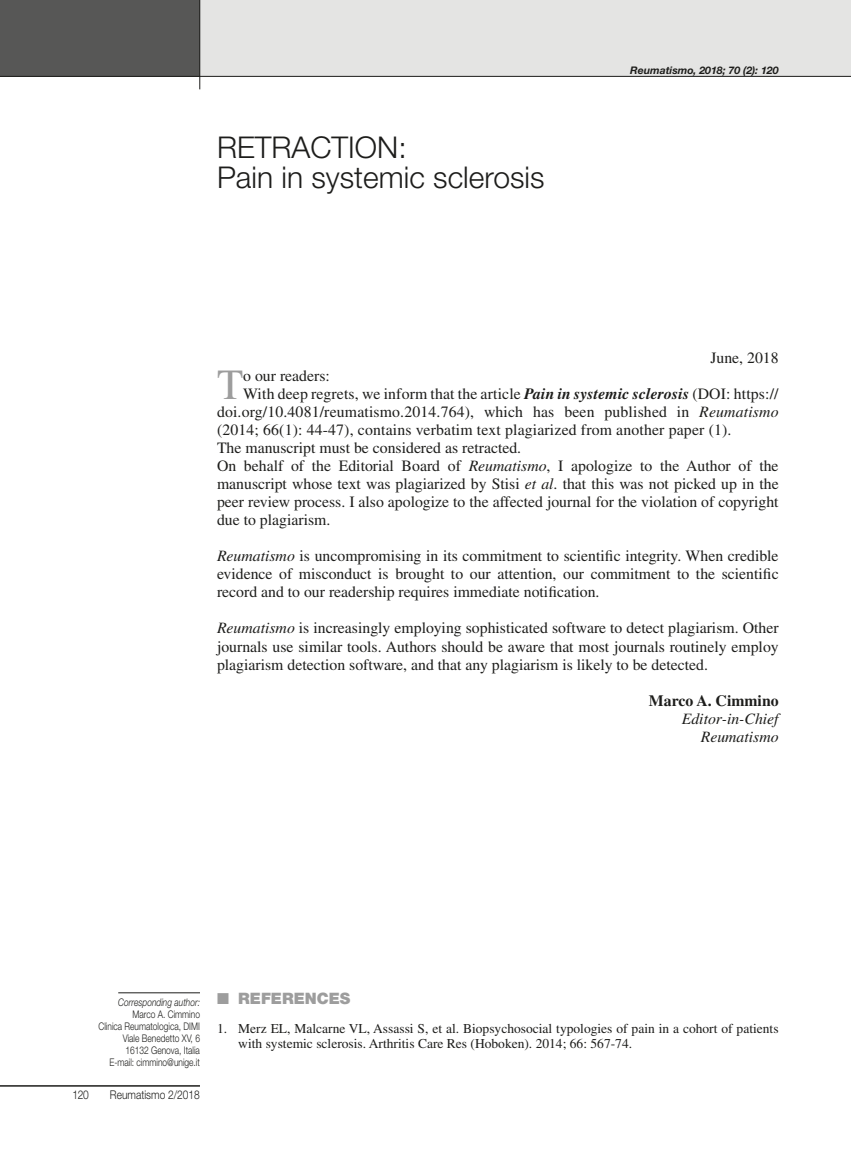
<style>
.page{position:relative;width:851px;height:1149px;background:#fff}
.page>*{position:absolute;margin:0;border:0;box-sizing:border-box;transform-origin:0 0}
.t1{font:42.9px "Times LT Std";color:#9d9d9d}
.t2{font:300 30px/30px "Helvetica Neue LT Std";color:#1d1d1b}
.t3{font:15.75px/18px "Times LT Std";color:#1d1d1b;text-align:justify}
.t4{font:italic 15.75px/18px "Times LT Std";color:#1d1d1b;text-align:right}
.t5{font:700 15.75px "Times LT Std";color:#1d1d1b}
.t6{font:900 15.75px "Helvetica Neue LT Std";color:#9d9d9d}
.t7{font:13.5px/15.3px "Times LT Std";color:#1d1d1b}
.t8{font:300 12px "Helvetica Neue LT Std";color:#1d1d1b;scale:.85 1}
.t9{font:300 10.5px/12px "Helvetica Neue LT Std";color:#1d1d1b;text-align:right;scale:.8 1}
.t10{font:italic 700 10.5px "Helvetica Neue LT Std";color:#1d1d1b}
.t11{font:italic 300 10.5px "Helvetica Neue LT Std";color:#1d1d1b;scale:.8 1}
.s1{font-weight:700;font-style:italic}
.s2{font-style:italic}
</style>
<div class="page">
<hr style="left:0;top:1084px;width:200px;height:2px;background:#1d1d1b">
<div style="left:0;top:0;width:850px;height:77px;background:#e4e4e3"></div>
<div style="left:0;top:0;width:200px;height:77px;background:#575756"></div>
<hr style="left:0;top:76px;width:850px;height:1px;background:#1d1d1b">
<hr style="left:199px;top:0;width:1px;height:89px;background:#1d1d1b">
<hr style="left:118px;top:992px;width:82px;height:1px;background:#1d1d1b">
<h2 class="t2" style="left:217px;top:131px;width:329px">RETRACTION:<br>Pain in systemic sclerosis</h2>
<p class="t10" style="left:630px;top:64px;width:150px">Reumatismo, 2018; 70 (2): 120</p>
<p class="t3" style="left:710px;top:349px;width:70px">June, 2018</p>
<h1 class="t1" style="left:217px;top:360px;width:28px">T</h1>
<p class="t3" style="left:243px;top:367px;width:88px">o our readers:</p>
<p class="t3" style="left:243px;top:385px;width:537px">With deep regrets, we inform that the article <span class="s1">Pain in systemic sclerosis</span> (DOI: https://</p>
<p class="t3" style="left:217px;top:403px;width:563px">doi.org/10.4081/reumatismo.2014.764), which has been published in <span class="s2">Reumatismo</span></p>
<p class="t3" style="left:217px;top:421px;width:516px">(2014; 66(1): 44-47), contains verbatim text plagiarized from another paper (1).</p>
<p class="t3" style="left:217px;top:439px;width:305px">The manuscript must be considered as retracted.</p>
<p class="t3" style="left:217px;top:457px;width:563px">On behalf of the Editorial Board of <span class="s2">Reumatismo</span>, I apologize to the Author of the</p>
<p class="t3" style="left:217px;top:475px;width:563px">manuscript whose text was plagiarized by Stisi <span class="s2">et al</span>. that this was not picked up in the</p>
<p class="t3" style="left:217px;top:493px;width:563px">peer review process. I also apologize to the affected journal for the violation of copyright</p>
<p class="t3" style="left:217px;top:511px;width:115px">due to plagiarism.</p>
<p class="t3" style="left:217px;top:547px;width:563px"><span class="s2">Reumatismo</span> is uncompromising in its commitment to scientific integrity. When credible evidence of misconduct is brought to our attention, our commitment to the scientific record and to our readership requires immediate notification.</p>
<p class="t3" style="left:217px;top:619px;width:563px"><span class="s2">Reumatismo</span> is increasingly employing sophisticated software to detect plagiarism. Other journals use similar tools. Authors should be aware that most journals routinely employ plagiarism detection software, and that any plagiarism is likely to be detected.</p>
<p class="t5" style="left:648px;top:690px;width:131px">Marco A. Cimmino</p>
<p class="t4" style="left:681px;top:709px;width:98px">Editor-in-Chief<br>Reumatismo</p>
<p class="t11" style="left:118px;top:995px;width:104px">Corresponding author:</p>
<p class="t9" style="left:98px;top:1007px;width:128px">Marco A. Cimmino<br>Clinica Reumatologica, DIMI<br>Viale Benedetto XV, 6<br>16132 Genova, Italia<br>E-mail: cimmino@unige.it</p>
<p class="t8" style="left:72px;top:1086px;width:21px">120</p>
<p class="t8" style="left:110px;top:1086px;width:107px">Reumatismo 2/2018</p>
<p class="t6" style="left:217px;top:988px;width:135px">■ REFERENCES</p>
<p class="t7" style="left:238px;top:1020px;width:541px;text-indent:-21px">1. Merz EL, Malcarne VL, Assassi S, et al. Biopsychosocial typologies of pain in a cohort of patients with systemic sclerosis. Arthritis Care Res (Hoboken). 2014; 66: 567-74.</p>
</div>
